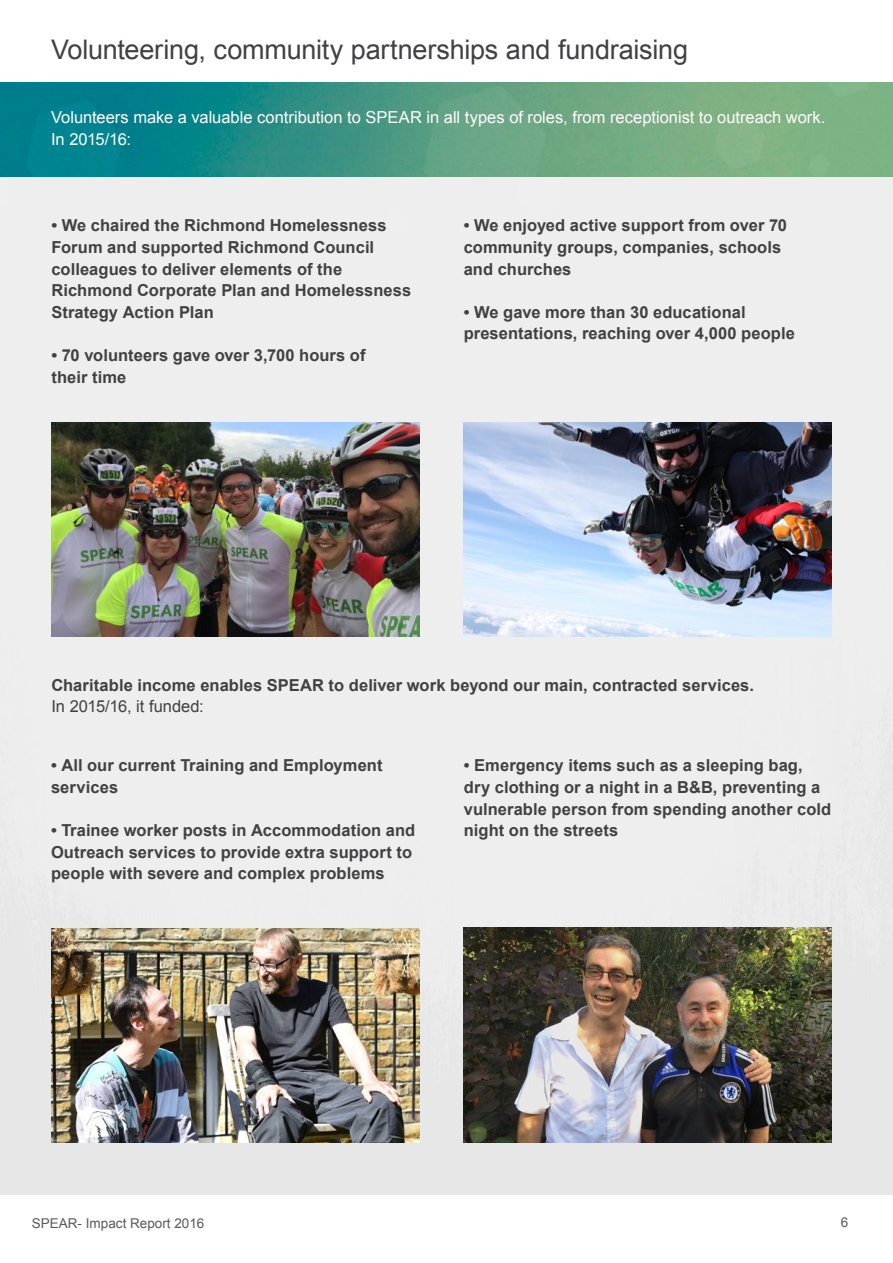
<style>
.page{position:relative;width:893px;height:1263px;background:#fff}
.page>*{position:absolute;margin:0;border:0;box-sizing:border-box;transform-origin:0 0}
.t1{font:27px "Arial";letter-spacing:-.01em;color:#414042}
.t2{font:700 16.5px/21.6px "Arial";letter-spacing:.005em;color:#414042}
.t3{font:16.5px/21.6px "Arial";color:#fff}
.t4{font:16.5px "Arial";letter-spacing:-.005em;color:#414042}
.t5{font:13.5px "Arial";color:#58595b}
</style>
<div class="page">
<div style="left:0;top:177px;width:893px;height:1018px;background:#eee"></div>
<img style="left:0;top:83px;width:893px;height:94px">
<img style="left:464px;top:422px;width:368px;height:215px">
<img style="left:51px;top:422px;width:368px;height:215px">
<img style="left:51px;top:928px;width:368px;height:214px">
<img style="left:464px;top:928px;width:368px;height:214px">
<h1 class="t1" style="left:51px;top:32px;width:639px">Volunteering, community partnerships and fundraising</h1>
<p class="t3" style="left:51px;top:106px;width:776px">Volunteers make a valuable contribution to SPEAR in all types of roles, from receptionist to outreach work.<br>In 2015/16:</p>
<p class="t2" style="left:51px;top:215px;width:361px">• We chaired the Richmond Homelessness Forum and supported Richmond Council colleagues to deliver elements of the Richmond Corporate Plan and Homelessness Strategy Action Plan</p>
<p class="t2" style="left:51px;top:345px;width:316px">• 70 volunteers gave over 3,700 hours of their time</p>
<p class="t2" style="left:464px;top:215px;width:325px">• We enjoyed active support from over 70 community groups, companies, schools and churches</p>
<p class="t2" style="left:464px;top:302px;width:333px">• We gave more than 30 educational presentations, reaching over 4,000 people</p>
<p class="t2" style="left:51px;top:675px;width:704px">Charitable income enables SPEAR to deliver work beyond our main, contracted services.</p>
<p class="t4" style="left:51px;top:696px;width:154px">In 2015/16, it funded:</p>
<p class="t2" style="left:51px;top:755px;width:333px">• All our current Training and Employment services</p>
<p class="t2" style="left:51px;top:820px;width:366px">• Trainee worker posts in Accommodation and<br>Outreach services to provide extra support to people with severe and complex problems</p>
<p class="t2" style="left:464px;top:755px;width:369px">• Emergency items such as a sleeping bag, dry clothing or a night in a B&amp;B, preventing a vulnerable person from spending another cold night on the streets</p>
<p class="t5" style="left:32px;top:1214px;width:174px">SPEAR- Impact Report 2016</p>
<p class="t5" style="left:841px;top:1213px;width:9px">6</p>
</div>
